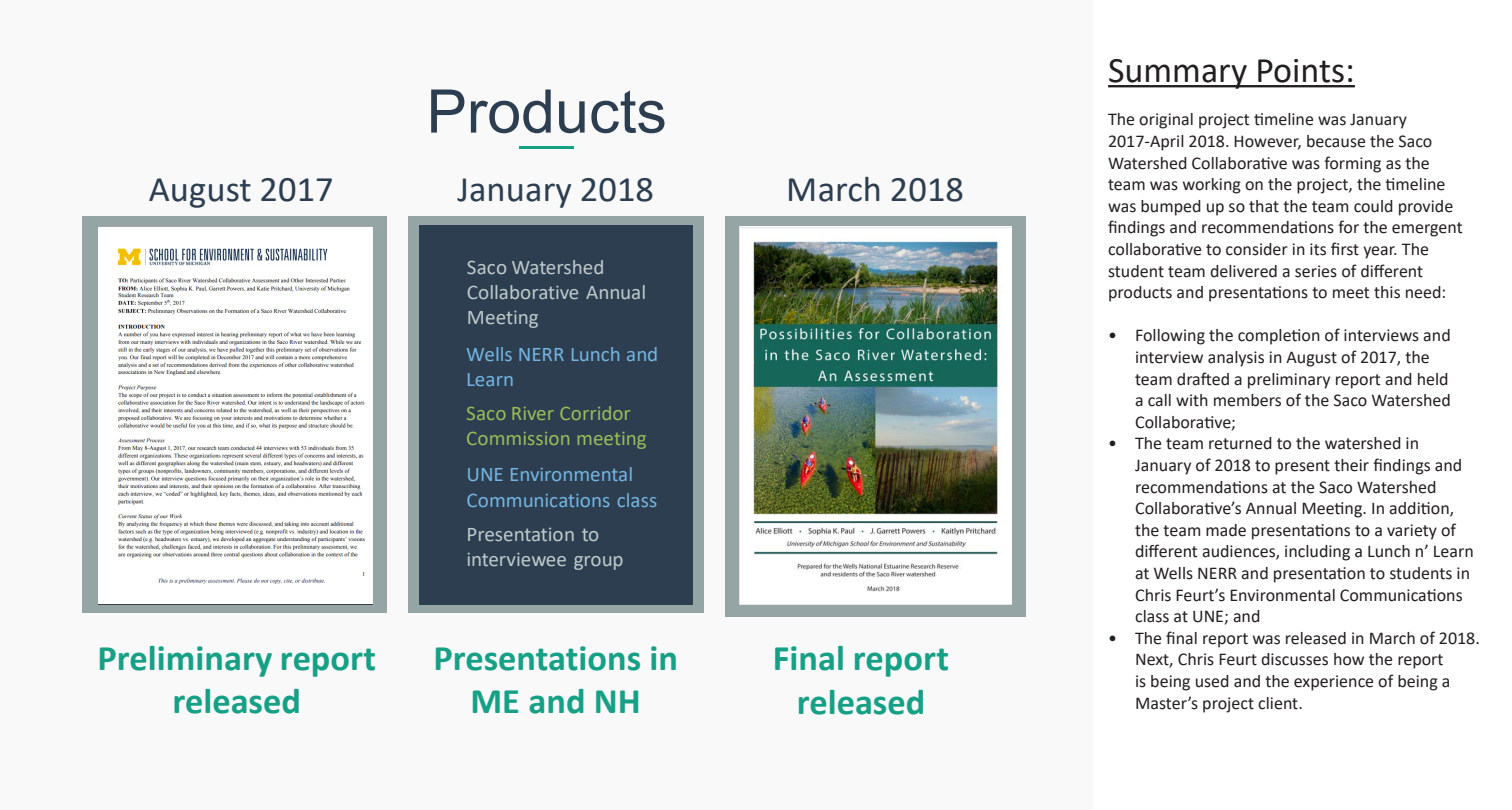
<style>
.page{position:relative;width:1512px;height:810px;background:#fff}
.page>*{position:absolute;margin:0;border:0;box-sizing:border-box;transform-origin:0 0}
.t1{font:60.15px "Arial";color:#2c3e50}
.t2{font:700 36px/43.2px "Calibri";color:#16a085;text-align:center}
.t3{font:36px "Calibri";letter-spacing:.005em;color:#2c3e50}
.t4{font:36px "Calibri";color:#231f20}
.t5{font:20.85px/25.2px "Calibri";letter-spacing:-.005em;color:#bfc9ca}
.t6{font:20.85px/25.2px "Calibri";letter-spacing:-.005em;color:#74b5e0}
.t7{font:20.85px/25.2px "Calibri";color:#9bbb59}
.t8{font:18px/21.6px "Calibri";color:#231f20}
</style>
<div class="page">
<hr style="left:1108px;top:85px;width:247px;height:2px;background:#231f20">
<div style="left:0;top:0;width:1093px;height:810px;background:#f9f9f9"></div>
<hr style="left:519px;top:147px;width:55px;height:2px;background:#16a085">
<div style="left:82px;top:216px;width:305px;height:396px;background:#95a5a6"></div>
<div style="left:408px;top:216px;width:296px;height:396px;background:#95a5a6"></div>
<div style="left:725px;top:216px;width:301px;height:401px;background:#95a5a6"></div>
<img style="left:740px;top:227px;width:272px;height:378px">
<img style="left:99px;top:226px;width:273px;height:379px">
<div style="left:419px;top:225px;width:273px;height:379px;background:#2c3e50"></div>
<p class="t1" style="left:426px;top:70px;width:242px">Products</p>
<p class="t3" style="left:149px;top:164px;width:187px">August 2017</p>
<p class="t3" style="left:457px;top:164px;width:198px">January 2018</p>
<p class="t3" style="left:786px;top:164px;width:179px">March 2018</p>
<p class="t5" style="left:467px;top:254px;width:181px">Saco Watershed<br>Collaborative Annual<br>Meeting</p>
<p class="t6" style="left:466px;top:341px;width:194px">Wells NERR Lunch and<br>Learn</p>
<p class="t7" style="left:466px;top:400px;width:182px">Saco River Corridor<br>Commission meeting</p>
<p class="t6" style="left:467px;top:461px;width:192px">UNE Environmental<br>Communications class</p>
<p class="t5" style="left:467px;top:520px;width:159px">Presentation to interviewee group</p>
<p class="t2" style="left:97px;top:636px;width:280px">Preliminary report released</p>
<p class="t2" style="left:433px;top:636px;width:246px">Presentations in<br>ME and NH</p>
<p class="t2" style="left:773px;top:636px;width:178px">Final report released</p>
<p class="t4" style="left:1108px;top:45px;width:248px">Summary Points:</p>
<p class="t8" style="left:1108px;top:108px;width:356px">The original project timeline was January 2017-April 2018. However, because the Saco Watershed Collaborative was forming as the team was working on the project, the timeline was bumped up so that the team could provide findings and recommendations for the emergent collaborative to consider in its first year. The student team delivered a series of different products and presentations to meet this need:</p>
<p class="t8" style="left:1135px;top:324px;width:317px;text-indent:-27px">• Following the completion of interviews and interview analysis in August of 2017, the team drafted a preliminary report and held a call with members of the Saco Watershed Collaborative;</p>
<p class="t8" style="left:1135px;top:432px;width:340px;text-indent:-27px">• The team returned to the watershed in January of 2018 to present their findings and recommendations at the Saco Watershed Collaborative’s Annual Meeting. In addition, the team made presentations to a variety of different audiences, including a Lunch n’ Learn at Wells NERR and presentation to students in Chris Feurt’s Environmental Communications class at UNE; and</p>
<p class="t8" style="left:1135px;top:627px;width:346px;text-indent:-27px">• The final report was released in March of 2018.<br>Next, Chris Feurt discusses how the report<br>is being used and the experience of being a Master’s project client.</p>
</div>
